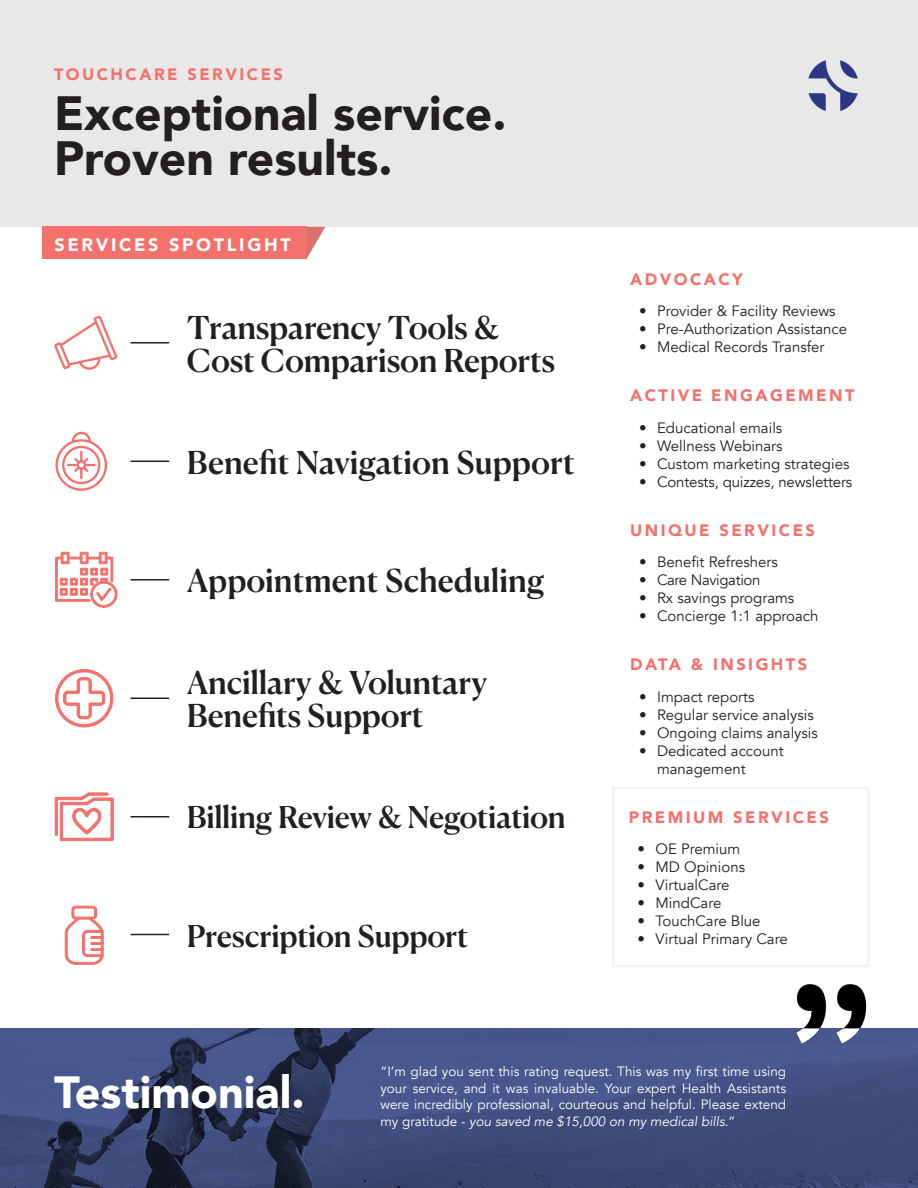
<style>
.page{position:relative;width:918px;height:1188px;background:#fff}
.page>*{position:absolute;margin:0;border:0;box-sizing:border-box;transform-origin:0 0}
.t1{font:900 48px "Avenir";color:#231f20}
.t2{font:900 45px "Avenir";color:#fff}
.t3{font:500 31.5px "Canela Deck";letter-spacing:-.01em;color:#231f20}
.t4{font:500 30px "Canela Deck";letter-spacing:-.015em;color:#231f20}
.t5{font:900 18px "Avenir";letter-spacing:.15em;color:#fff}
.t6{font:900 16.5px "Avenir";letter-spacing:.15em;color:#f3716c}
.t7{font:15px/18px "Avenir";color:#231f20}
.t8{font:15px "Avenir";letter-spacing:-.025em;color:#231f20}
.t9{font:13.5px/16.5px "Avenir";color:#fff;text-align:justify}
.s1{font-style:italic}
</style>
<div class="page">
<div style="left:0;top:0;width:918px;height:227px;background:#e8e8e8"></div>
<hr style="left:131px;top:342px;width:38px;height:2px;background:#231f20">
<svg style="left:54px;top:316px;width:64px;height:54px"></svg>
<svg style="left:56px;top:432px;width:51px;height:59px"></svg>
<hr style="left:131px;top:461px;width:38px;height:1px;background:#231f20">
<hr style="left:131px;top:579px;width:38px;height:2px;background:#231f20">
<svg style="left:55px;top:551px;width:63px;height:57px"></svg>
<hr style="left:131px;top:698px;width:38px;height:1px;background:#231f20">
<svg style="left:55px;top:669px;width:59px;height:59px"></svg>
<hr style="left:131px;top:816px;width:38px;height:2px;background:#231f20">
<svg style="left:54px;top:792px;width:60px;height:49px"></svg>
<hr style="left:131px;top:934px;width:38px;height:1px;background:#231f20">
<svg style="left:64px;top:905px;width:40px;height:60px"></svg>
<div style="left:90px;top:948px;width:14px;height:3px;border:1px solid #f3716c"></div>
<img style="left:0;top:1029px;width:918px;height:159px">
<div style="left:42px;top:227px;width:264px;height:32px;background:#f3716c"></div>
<svg style="left:306px;top:227px;width:19px;height:32px"></svg>
<div style="left:612px;top:786px;width:258px;height:182px;border:3px solid #e8e9ea"></div>
<img style="left:791px;top:984px;width:79px;height:61px">
<img style="left:808px;top:60px;width:50px;height:51px">
<p class="t6" style="left:54px;top:60px;width:231px">TOUCHCARE SERVICES</p>
<p class="t1" style="left:54px;top:72px;width:454px">Exceptional service.</p>
<p class="t1" style="left:54px;top:117px;width:340px">Proven results.</p>
<p class="t5" style="left:54px;top:229px;width:238px">SERVICES SPOTLIGHT</p>
<p class="t3" style="left:187px;top:300px;width:314px">Transparency Tools &amp;</p>
<p class="t3" style="left:187px;top:333px;width:370px">Cost Comparison Reports</p>
<p class="t3" style="left:187px;top:435px;width:389px">Benefit Navigation Support</p>
<p class="t3" style="left:187px;top:554px;width:359px">Appointment Scheduling</p>
<p class="t3" style="left:187px;top:656px;width:302px">Ancillary &amp; Voluntary</p>
<p class="t3" style="left:187px;top:689px;width:238px">Benefits Support</p>
<p class="t4" style="left:187px;top:792px;width:380px">Billing Review &amp; Negotiation</p>
<p class="t4" style="left:187px;top:911px;width:283px">Prescription Support</p>
<p class="t6" style="left:630px;top:265px;width:114px">ADVOCACY</p>
<p class="t7" style="left:639px;top:303px;width:198px">• Provider &amp; Facility Reviews</p>
<p class="t7" style="left:639px;top:321px;width:209px">• Pre-Authorization Assistance</p>
<p class="t7" style="left:639px;top:339px;width:187px">• Medical Records Transfer</p>
<p class="t6" style="left:630px;top:381px;width:226px">ACTIVE ENGAGEMENT</p>
<p class="t7" style="left:639px;top:419px;width:145px">• Educational emails</p>
<p class="t7" style="left:639px;top:437px;width:145px">• Wellness Webinars</p>
<p class="t7" style="left:639px;top:455px;width:212px">• Custom marketing strategies</p>
<p class="t7" style="left:639px;top:473px;width:215px">• Contests, quizzes, newsletters</p>
<p class="t6" style="left:630px;top:516px;width:186px">UNIQUE SERVICES</p>
<p class="t7" style="left:639px;top:553px;width:140px">• Benefit Refreshers</p>
<p class="t8" style="left:639px;top:571px;width:123px">• Care Navigation</p>
<p class="t7" style="left:639px;top:589px;width:157px">• Rx savings programs</p>
<p class="t7" style="left:639px;top:607px;width:181px">• Concierge 1:1 approach</p>
<p class="t6" style="left:630px;top:650px;width:179px">DATA &amp; INSIGHTS</p>
<p class="t7" style="left:639px;top:688px;width:117px">• Impact reports</p>
<p class="t7" style="left:639px;top:706px;width:176px">• Regular service analysis</p>
<p class="t7" style="left:639px;top:724px;width:180px">• Ongoing claims analysis</p>
<p class="t7" style="left:657px;top:742px;width:128px;text-indent:-18px">• Dedicated account management</p>
<p class="t6" style="left:629px;top:803px;width:201px">PREMIUM SERVICES</p>
<p class="t7" style="left:638px;top:840px;width:104px">• OE Premium</p>
<p class="t7" style="left:638px;top:858px;width:109px">• MD Opinions</p>
<p class="t7" style="left:638px;top:876px;width:93px">• VirtualCare</p>
<p class="t7" style="left:638px;top:894px;width:85px">• MindCare</p>
<p class="t7" style="left:638px;top:912px;width:125px">• TouchCare Blue</p>
<p class="t7" style="left:638px;top:930px;width:152px">• Virtual Primary Care</p>
<p class="t2" style="left:54px;top:1053px;width:252px">Testimonial.</p>
<p class="t9" style="left:380px;top:1064px;width:407px">“I’m glad you sent this rating request. This was my first time using your service, and it was invaluable. Your expert Health Assistants were incredibly professional, courteous and helpful. Please extend my gratitude - <span class="s1">you saved me $15,000 on my medical bills</span>.”</p>
</div>
